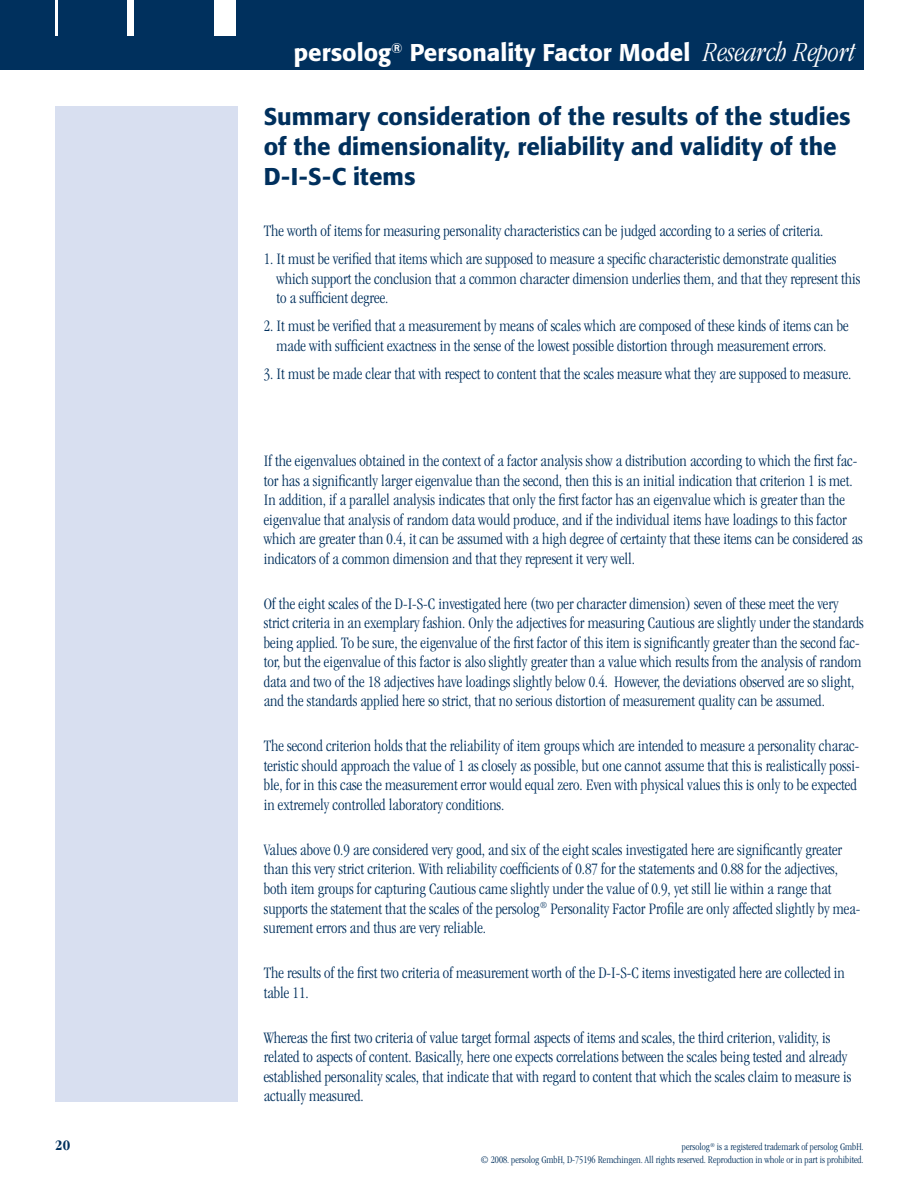
<style>
.page{position:relative;width:919px;height:1187px;background:#fff}
.page>*{position:absolute;margin:0;border:0;box-sizing:border-box;transform-origin:0 0}
.t1{font:500 24px/30px "Formata BQ";color:#00305d}
.t2{font:500 24px "Formata BQ";color:#fff}
.t3{font:300 condensed 16.5px/19.5px "Garamond";color:#00305d}
.t4{font:700 condensed 15px "Garamond";color:#00305d}
.t5{font:300 condensed 10.5px/12.6px "Garamond";color:#00305d;text-align:right}
.s1{font-family:"Garamond";font-weight:300;font-style:italic;font-stretch:condensed;font-size:28.5px}
</style>
<div class="page">
<div style="left:0;top:0;width:863px;height:70px;background:#00305d"></div>
<hr style="left:55px;top:0;width:2px;height:36px;background:#fff">
<div style="left:128px;top:0;width:6px;height:36px;background:#fff"></div>
<div style="left:215px;top:0;width:21px;height:36px;background:#fff"></div>
<div style="left:55px;top:106px;width:183px;height:995px;background:#d8dff0"></div>
<p class="t4" style="left:55px;top:1136px;width:16px">20</p>
<h1 class="t2" style="left:294px;top:37px;width:563px">persolog<sup>®</sup> Personality Factor Model <span class="s1">Research Report</span></h1>
<h1 class="t1" style="left:264px;top:102px;width:588px">Summary consideration of the results of the studies of the dimensionality, reliability and validity of the<br>D-I-S-C items</h1>
<p class="t3" style="left:264px;top:221px;width:561px">The worth of items for measuring personality characteristics can be judged according to a series of criteria.</p>
<p class="t3" style="left:276px;top:249px;width:585px;text-indent:-13px">1. It must be verified that items which are supposed to measure a specific characteristic demonstrate qualities which support the conclusion that a common character dimension underlies them, and that they represent this to a sufficient degree.</p>
<p class="t3" style="left:264px;top:316px;width:586px;text-align:center">2. It must be verified that a measurement by means of scales which are composed of these kinds of items can be made with sufficient exactness in the sense of the lowest possible distortion through measurement errors.</p>
<p class="t3" style="left:264px;top:364px;width:589px">3. It must be made clear that with respect to content that the scales measure what they are supposed to measure.</p>
<p class="t3" style="left:264px;top:451px;width:600px">If the eigenvalues obtained in the context of a factor analysis show a distribution according to which the first fac&shy;tor has a significantly larger eigenvalue than the second, then this is an initial indication that criterion 1 is met.<br>In addition, if a parallel analysis indicates that only the first factor has an eigenvalue which is greater than the eigenvalue that analysis of random data would produce, and if the individual items have loadings to this factor which are greater than 0.4, it can be assumed with a high degree of certainty that these items can be considered as indicators of a common dimension and that they represent it very well.</p>
<p class="t3" style="left:264px;top:594px;width:601px">Of the eight scales of the D-I-S-C investigated here (two per character dimension) seven of these meet the very strict criteria in an exemplary fashion. Only the adjectives for measuring Cautious are slightly under the standards being applied. To be sure, the eigenvalue of the first factor of this item is significantly greater than the second fac&shy;tor, but the eigenvalue of this factor is also slightly greater than a value which results from the analysis of random data and two of the 18 adjectives have loadings slightly below 0.4. However, the deviations observed are so slight, and the standards applied here so strict, that no serious distortion of measurement quality can be assumed.</p>
<p class="t3" style="left:264px;top:736px;width:597px">The second criterion holds that the reliability of item groups which are intended to measure a personality charac&shy;teristic should approach the value of 1 as closely as possible, but one cannot assume that this is realistically possi&shy;ble, for in this case the measurement error would equal zero. Even with physical values this is only to be expected in extremely controlled laboratory conditions.</p>
<p class="t3" style="left:264px;top:840px;width:598px">Values above 0.9 are considered very good, and six of the eight scales investigated here are significantly greater than this very strict criterion. With reliability coefficients of 0.87 for the statements and 0.88 for the adjectives, both item groups for capturing Cautious came slightly under the value of 0.9, yet still lie within a range that supports the statement that the scales of the persolog<sup>®</sup> Personality Factor Profile are only affected slightly by mea&shy;surement errors and thus are very reliable.</p>
<p class="t3" style="left:264px;top:963px;width:582px">The results of the first two criteria of measurement worth of the D-I-S-C items investigated here are collected in table 11.</p>
<p class="t3" style="left:264px;top:1027px;width:589px">Whereas the first two criteria of value target formal aspects of items and scales, the third criterion, validity, is related to aspects of content. Basically, here one expects correlations between the scales being tested and already established personality scales, that indicate that with regard to content that which the scales claim to measure is actually measured.</p>
<p class="t5" style="left:480px;top:1140px;width:385px">persolog<sup>®</sup> is a registered trademark of persolog GmbH.<br>© 2008. persolog GmbH, D-75196 Remchingen. All rights reserved. Reproduction in whole or in part is prohibited.</p>
</div>
